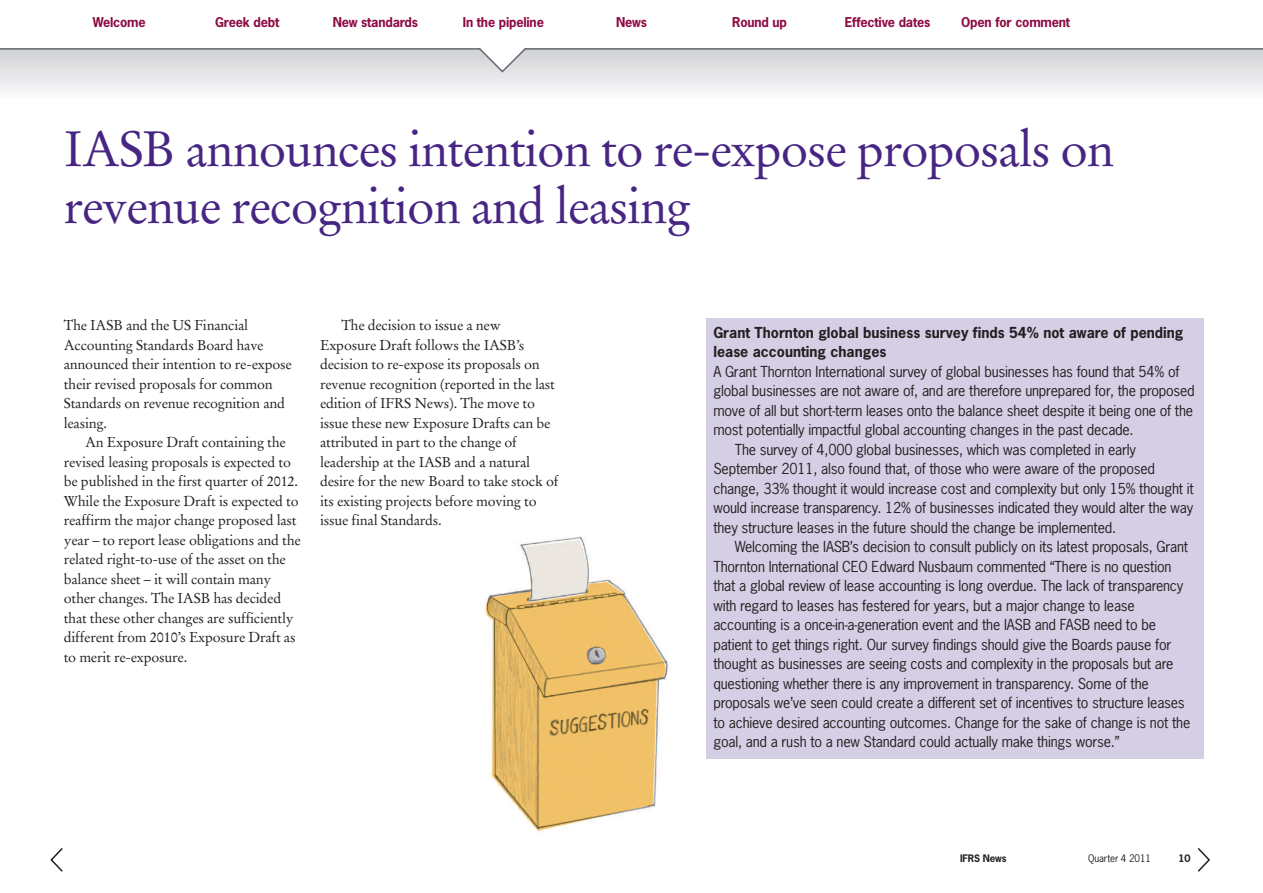
<style>
.page{position:relative;width:1263px;height:893px;background:#fff}
.page>*{position:absolute;margin:0;border:0;box-sizing:border-box;transform-origin:0 0}
.t1{font:49.5px/57px "Stempel Garamond";letter-spacing:-.025em;color:#472683}
.t2{font:14.25px "News Gothic";letter-spacing:-.015em;color:#231f20}
.t3{font:14.25px/19.5px "Stempel Garamond";letter-spacing:-.015em;color:#231f20}
.t4{font:700 14.25px/19.5px "News Gothic";color:#231f20}
.t5{font:700 12.75px "News Gothic";letter-spacing:-.015em;color:#8c0b42}
.t6{font:9.75px "News Gothic";letter-spacing:-.015em;color:#231f20}
.t7{font:700 9.75px "News Gothic";letter-spacing:-.015em;color:#231f20}
</style>
<div class="page">
<svg style="left:1197px;top:848px;width:13px;height:24px"></svg>
<svg style="left:50px;top:848px;width:13px;height:24px"></svg>
<div style="left:0;top:49px;width:1263px;height:49px;background:linear-gradient(to bottom,#d0d0d4,#fbfbfc)"></div>
<hr style="left:0;top:48px;width:1263px;height:2px;background:#696b73">
<svg style="left:476px;top:48px;width:53px;height:25px"></svg>
<div style="left:706px;top:319px;width:497px;height:440px;background:#d5cfe5"></div>
<img style="left:484px;top:536px;width:185px;height:299px">
<p class="t5" style="left:93px;top:15px;width:54px">Welcome</p>
<p class="t5" style="left:215px;top:15px;width:66px">Greek debt</p>
<p class="t5" style="left:333px;top:15px;width:87px">New standards</p>
<p class="t5" style="left:463px;top:15px;width:82px">In the pipeline</p>
<p class="t5" style="left:616px;top:15px;width:32px">News</p>
<p class="t5" style="left:732px;top:15px;width:56px">Round up</p>
<p class="t5" style="left:845px;top:15px;width:87px">Effective dates</p>
<p class="t5" style="left:961px;top:15px;width:110px">Open for comment</p>
<h1 class="t1" style="left:64px;top:125px;width:1052px">IASB announces intention to re-expose proposals on revenue recognition and leasing</h1>
<p class="t3" style="left:64px;top:317px;width:229px">The IASB and the US Financial<br>Accounting Standards Board have announced their intention to re-expose their revised proposals for common<br>Standards on revenue recognition and leasing.</p>
<p class="t3" style="left:64px;top:434px;width:239px;text-indent:21px">An Exposure Draft containing the revised leasing proposals is expected to be published in the first quarter of 2012.<br>While the Exposure Draft is expected to reaffirm the major change proposed last year – to report lease obligations and the related right-to-use of the asset on the balance sheet – it will contain many other changes. The IASB has decided that these other changes are sufficiently different from 2010’s Exposure Draft as to merit re-exposure.</p>
<p class="t3" style="left:320px;top:317px;width:240px;text-indent:21px">The decision to issue a new Exposure Draft follows the IASB’s decision to re-expose its proposals on revenue recognition (reported in the last edition of IFRS News). The move to issue these new Exposure Drafts can be attributed in part to the change of leadership at the IASB and a natural desire for the new Board to take stock of its existing projects before moving to issue final Standards.</p>
<p class="t4" style="left:713px;top:323px;width:472px">Grant Thornton global business survey finds 54% not aware of pending lease accounting changes</p>
<p class="t2" style="left:713px;top:363px;width:468px">A Grant Thornton International survey of global businesses has found that 54% of</p>
<p class="t2" style="left:713px;top:383px;width:483px">global businesses are not aware of, and are therefore unprepared for, the proposed</p>
<p class="t2" style="left:713px;top:402px;width:481px">move of all but short-term leases onto the balance sheet despite it being one of the</p>
<p class="t2" style="left:713px;top:422px;width:422px">most potentially impactful global accounting changes in the past decade.</p>
<p class="t2" style="left:735px;top:441px;width:403px">The survey of 4,000 global businesses, which was completed in early</p>
<p class="t2" style="left:713px;top:461px;width:443px">September 2011, also found that, of those who were aware of the proposed</p>
<p class="t2" style="left:713px;top:480px;width:482px">change, 33% thought it would increase cost and complexity but only 15% thought it</p>
<p class="t2" style="left:713px;top:500px;width:481px">would increase transparency. 12% of businesses indicated they would alter the way</p>
<p class="t2" style="left:713px;top:519px;width:404px">they structure leases in the future should the change be implemented.</p>
<p class="t2" style="left:735px;top:539px;width:455px">Welcoming the IASB’s decision to consult publicly on its latest proposals, Grant</p>
<p class="t2" style="left:713px;top:558px;width:459px">Thornton International CEO Edward Nusbaum commented “There is no question</p>
<p class="t2" style="left:713px;top:578px;width:471px">that a global review of lease accounting is long overdue. The lack of transparency</p>
<p class="t2" style="left:713px;top:597px;width:423px">with regard to leases has festered for years, but a major change to lease</p>
<p class="t2" style="left:713px;top:617px;width:444px">accounting is a once-in-a-generation event and the IASB and FASB need to be</p>
<p class="t2" style="left:713px;top:636px;width:459px">patient to get things right. Our survey findings should give the Boards pause for</p>
<p class="t2" style="left:713px;top:656px;width:461px">thought as businesses are seeing costs and complexity in the proposals but are</p>
<p class="t2" style="left:713px;top:675px;width:437px">questioning whether there is any improvement in transparency. Some of the</p>
<p class="t2" style="left:713px;top:695px;width:473px">proposals we’ve seen could create a different set of incentives to structure leases</p>
<p class="t2" style="left:713px;top:714px;width:478px">to achieve desired accounting outcomes. Change for the sake of change is not the</p>
<p class="t2" style="left:713px;top:734px;width:408px">goal, and a rush to a new Standard could actually make things worse.”</p>
<p class="t7" style="left:960px;top:853px;width:48px">IFRS News</p>
<p class="t6" style="left:1088px;top:853px;width:64px">Quarter 4 2011</p>
<p class="t7" style="left:1179px;top:853px;width:13px">10</p>
</div>
